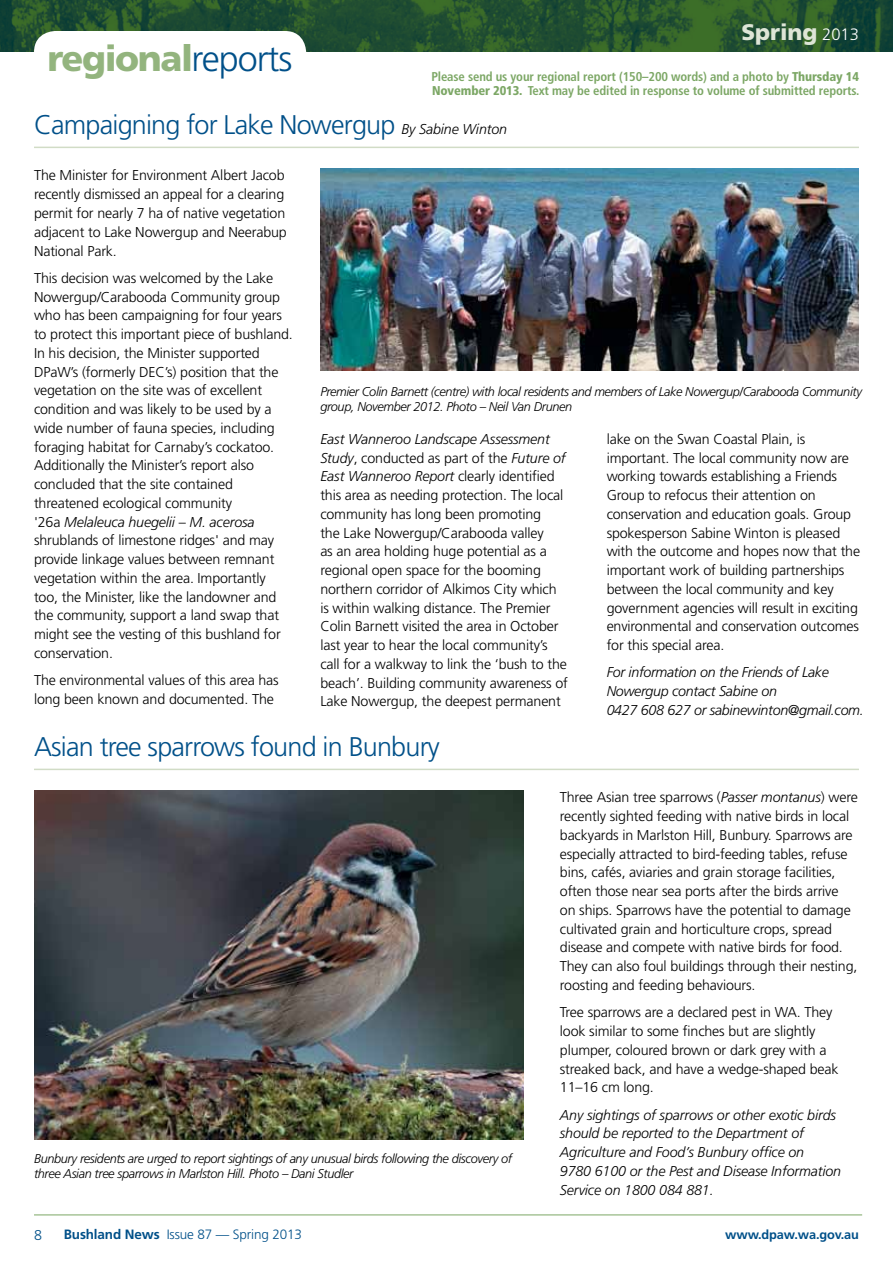
<style>
.page{position:relative;width:893px;height:1263px;background:#fff}
.page>*{position:absolute;margin:0;border:0;box-sizing:border-box;transform-origin:0 0}
.t1{font:900 36px "Frutiger";letter-spacing:-.04em;color:#93b47e}
.t2{font:300 27px "Frutiger";letter-spacing:-.03em;color:#005089}
.t3{font:900 22.5px "Frutiger";color:#dee5d6}
.t4{font:300 14.25px/18.8px "Frutiger";letter-spacing:-.01em;color:#000}
.t5{font:italic 300 14.25px/18.8px "Frutiger";letter-spacing:-.01em;color:#000}
.t6{font:300 14.25px "Frutiger";color:#005089}
.t7{font:300 13.5px "Frutiger";letter-spacing:-.01em;color:#005089}
.t8{font:italic 300 12.75px/15px "Frutiger";letter-spacing:-.03em;color:#000}
.t9{font:700 condensed 12.75px/14.2px "Frutiger";letter-spacing:-.01em;color:#7ca765}
.t10{font:700 12.75px "Frutiger";letter-spacing:-.01em;color:#005089}
.s1{font-weight:300;color:#005089}
.s2{font-weight:300;font-size:16.5px;color:#fff}
.s3{font-weight:900}
.s4{font-style:italic;font-size:14.25px;color:#000}
.s5{font-style:italic}
.s6{font-weight:700}
</style>
<div class="page">
<img style="left:0;top:0;width:892px;height:51px">
<hr style="left:892px;top:0;width:1px;height:51px;background:#7ca765">
<div style="left:34px;top:31px;width:272px;height:94px;background:#fff;border-radius:21px"></div>
<img style="left:320px;top:169px;width:539px;height:202px">
<hr style="left:34px;top:1215px;width:828px;height:1px;background:#7ca765">
<hr style="left:34px;top:769px;width:825px;height:1px;background:#d1dcc6">
<img style="left:34px;top:790px;width:489px;height:349px">
<hr style="left:34px;top:147px;width:825px;height:1px;background:#d1dcc6">
<h1 class="t1" style="left:48px;top:37px;width:246px">regional<span class="s1">reports</span></h1>
<h3 class="t3" style="left:741px;top:18px;width:119px">Spring <span class="s2">2013</span></h3>
<p class="t9" style="left:431px;top:69px;width:430px">Please send us your regional report (150–200 words) and a photo by <span class="s3">Thursday 14<br>November 2013.</span> Text may be edited in response to volume of submitted reports.</p>
<h2 class="t2" style="left:34px;top:109px;width:475px">Campaigning for Lake Nowergup <span class="s4">By Sabine Winton</span></h2>
<p class="t4" style="left:34px;top:166px;width:254px">The Minister for Environment Albert Jacob recently dismissed an appeal for a clearing permit for nearly 7 ha of native vegetation adjacent to Lake Nowergup and Neerabup National Park.</p>
<p class="t4" style="left:34px;top:269px;width:260px">This decision was welcomed by the Lake Nowergup/Carabooda Community group who has been campaigning for four years to protect this important piece of bushland.<br>In his decision, the Minister supported DPaW’s (formerly DEC’s) position that the vegetation on the site was of excellent condition and was likely to be used by a wide number of fauna species, including foraging habitat for Carnaby’s cockatoo.<br>Additionally the Minister’s report also concluded that the site contained threatened ecological community<br>'26a <span class="s5">Melaleuca huegelii</span> – <span class="s5">M. acerosa </span>shrublands of limestone ridges' and may provide linkage values between remnant vegetation within the area. Importantly too, the Minister, like the landowner and the community, support a land swap that might see the vesting of this bushland for conservation.</p>
<p class="t4" style="left:34px;top:671px;width:246px">The environmental values of this area has long been known and documented. The</p>
<p class="t8" style="left:320px;top:384px;width:543px">Premier Colin Barnett (centre) with local residents and members of Lake Nowergup/Carabooda Community group, November 2012. Photo – Neil Van Drunen</p>
<p class="t4" style="left:320px;top:430px;width:249px"><span class="s5">East Wanneroo Landscape Assessment Study</span>, conducted as part of the <span class="s5">Future of East Wanneroo Report</span> clearly identified this area as needing protection. The local community has long been promoting<br>the Lake Nowergup/Carabooda valley<br>as an area holding huge potential as a regional open space for the booming northern corridor of Alkimos City which is within walking distance. The Premier Colin Barnett visited the area in October last year to hear the local community’s call for a walkway to link the ‘bush to the beach’. Building community awareness of Lake Nowergup, the deepest permanent</p>
<p class="t4" style="left:607px;top:430px;width:255px">lake on the Swan Coastal Plain, is important. The local community now are working towards establishing a Friends Group to refocus their attention on conservation and education goals. Group spokesperson Sabine Winton is pleased with the outcome and hopes now that the important work of building partnerships between the local community and key government agencies will result in exciting environmental and conservation outcomes for this special area.</p>
<p class="t5" style="left:607px;top:663px;width:259px">For information on the Friends of Lake<br>Nowergup contact Sabine on<br>0427 608 627 or sabinewinton@gmail.com.</p>
<h2 class="t2" style="left:34px;top:731px;width:407px">Asian tree sparrows found in Bunbury</h2>
<p class="t8" style="left:34px;top:1151px;width:480px">Bunbury residents are urged to report sightings of any unusual birds following the discovery of three Asian tree sparrows in Marlston Hill. Photo – Dani Studler</p>
<p class="t4" style="left:560px;top:788px;width:299px">Three Asian tree sparrows (<span class="s5">Passer montanus</span>) were recently sighted feeding with native birds in local backyards in Marlston Hill, Bunbury. Sparrows are especially attracted to bird-feeding tables, refuse bins, cafés, aviaries and grain storage facilities, often those near sea ports after the birds arrive on ships. Sparrows have the potential to damage cultivated grain and horticulture crops, spread disease and compete with native birds for food.<br>They can also foul buildings through their nesting, roosting and feeding behaviours.</p>
<p class="t4" style="left:560px;top:1003px;width:280px">Tree sparrows are a declared pest in WA. They look similar to some finches but are slightly plumper, coloured brown or dark grey with a streaked back, and have a wedge-shaped beak 11–16 cm long.</p>
<p class="t5" style="left:560px;top:1105px;width:283px">Any sightings of sparrows or other exotic birds should be reported to the Department of Agriculture and Food’s Bunbury office on<br>9780 6100 or the Pest and Disease Information Service on 1800 084 881.</p>
<p class="t6" style="left:34px;top:1227px;width:9px">8</p>
<p class="t7" style="left:64px;top:1227px;width:240px"><span class="s6">Bushland News</span> Issue 87 — Spring 2013</p>
<p class="t10" style="left:725px;top:1226px;width:135px">www.dpaw.wa.gov.au</p>
</div>
